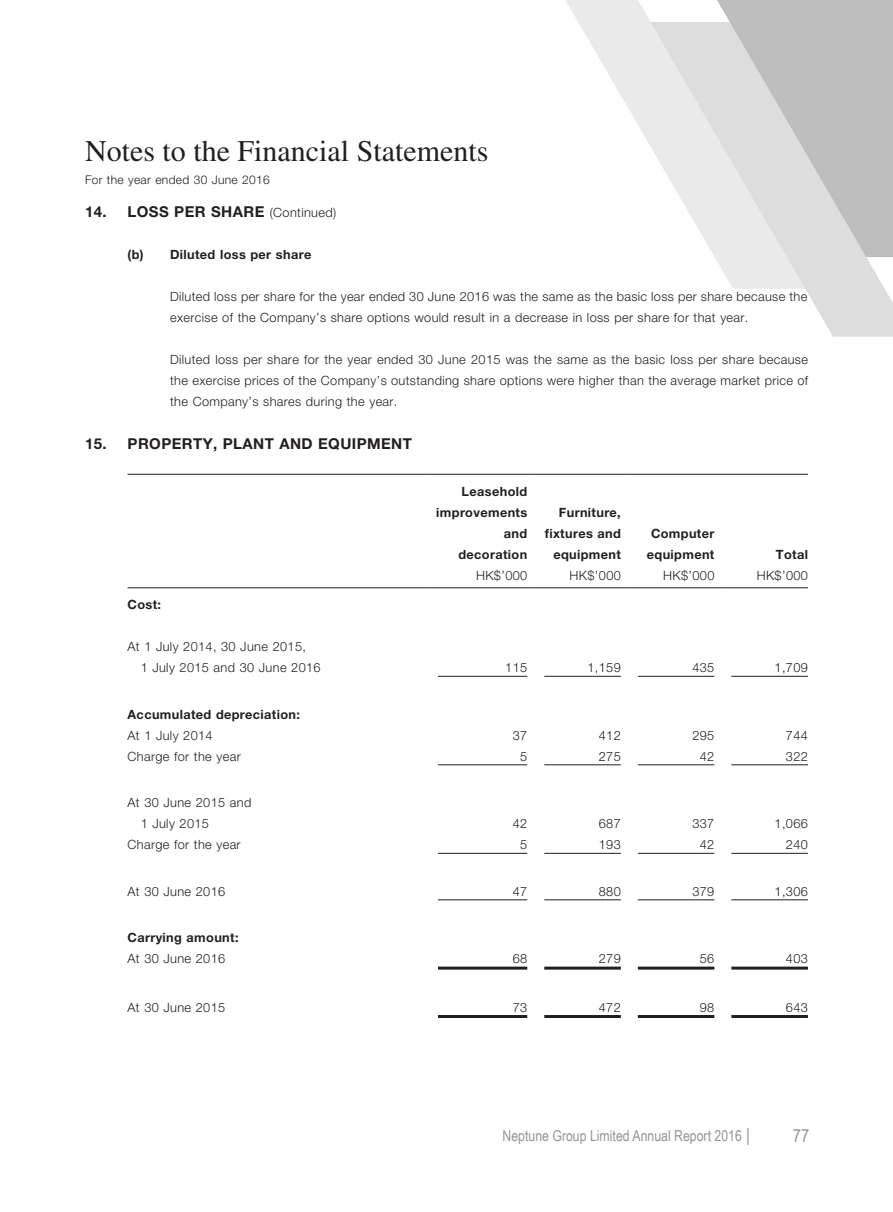
<style>
.page{position:relative;width:893px;height:1212px;background:#fff}
.page>*{position:absolute;margin:0;border:0;box-sizing:border-box;transform-origin:0 0}
.t1{font:30px "Times LT Std";color:#231f20}
.t2{font:18px "Arial Narrow";color:#939598}
.t3{font:700 15px "Helvetica Neue LT Std";letter-spacing:.03em;color:#231f20}
.t4{font:15px "Arial Narrow";color:#939598}
.t5{font:300 12.75px/21px "Helvetica Neue LT Std";letter-spacing:.03em;color:#231f20}
.t6{font:700 12.75px/21px "Helvetica Neue LT Std";letter-spacing:.03em;color:#231f20;text-align:right}
.t7{font:300 12px "Helvetica Neue LT Std";letter-spacing:.03em;color:#231f20}
.s1{font-weight:300;font-size:12.75px}
.s2{font-size:18px}
</style>
<div class="page">
<img style="left:566px;top:0;width:327px;height:337px">
<hr style="left:128px;top:474px;width:301px;height:1px;background:#231f20">
<hr style="left:429px;top:474px;width:107px;height:1px;background:#231f20">
<hr style="left:536px;top:474px;width:93px;height:1px;background:#231f20">
<hr style="left:629px;top:474px;width:94px;height:1px;background:#231f20">
<hr style="left:723px;top:474px;width:85px;height:1px;background:#231f20">
<hr style="left:128px;top:587px;width:301px;height:1px;background:#231f20">
<hr style="left:429px;top:587px;width:107px;height:1px;background:#231f20">
<hr style="left:536px;top:587px;width:93px;height:1px;background:#231f20">
<hr style="left:629px;top:587px;width:94px;height:1px;background:#231f20">
<hr style="left:723px;top:587px;width:85px;height:1px;background:#231f20">
<hr style="left:438px;top:676px;width:89px;height:1px;background:#231f20">
<hr style="left:544px;top:676px;width:77px;height:1px;background:#231f20">
<hr style="left:638px;top:676px;width:76px;height:1px;background:#231f20">
<hr style="left:731px;top:676px;width:77px;height:1px;background:#231f20">
<hr style="left:438px;top:764px;width:89px;height:1px;background:#231f20">
<hr style="left:544px;top:764px;width:77px;height:1px;background:#231f20">
<hr style="left:638px;top:764px;width:76px;height:1px;background:#231f20">
<hr style="left:731px;top:764px;width:77px;height:1px;background:#231f20">
<hr style="left:438px;top:853px;width:89px;height:1px;background:#231f20">
<hr style="left:544px;top:853px;width:77px;height:1px;background:#231f20">
<hr style="left:638px;top:853px;width:76px;height:1px;background:#231f20">
<hr style="left:731px;top:853px;width:77px;height:1px;background:#231f20">
<hr style="left:438px;top:899px;width:89px;height:1px;background:#231f20">
<hr style="left:544px;top:899px;width:77px;height:1px;background:#231f20">
<hr style="left:638px;top:899px;width:76px;height:1px;background:#231f20">
<hr style="left:731px;top:899px;width:77px;height:1px;background:#231f20">
<hr style="left:438px;top:966px;width:89px;height:3px;background:#231f20">
<hr style="left:544px;top:966px;width:77px;height:3px;background:#231f20">
<hr style="left:638px;top:966px;width:76px;height:3px;background:#231f20">
<hr style="left:731px;top:966px;width:77px;height:3px;background:#231f20">
<hr style="left:438px;top:1015px;width:89px;height:3px;background:#231f20">
<hr style="left:544px;top:1015px;width:77px;height:3px;background:#231f20">
<hr style="left:638px;top:1015px;width:76px;height:3px;background:#231f20">
<hr style="left:731px;top:1015px;width:77px;height:3px;background:#231f20">
<h1 class="t1" style="left:85px;top:134px;width:405px">Notes to the Financial Statements</h1>
<p class="t7" style="left:85px;top:173px;width:186px">For the year ended 30 June 2016</p>
<p class="t3" style="left:85px;top:202px;width:253px">14. LOSS PER SHARE <span class="s1">(Continued)</span></p>
<p class="t6" style="left:128px;top:243px;width:185px">(b) Diluted loss per share</p>
<p class="t5" style="left:170px;top:285px;width:639px">Diluted loss per share for the year ended 30 June 2016 was the same as the basic loss per share because the exercise of the Company’s share options would result in a decrease in loss per share for that year.</p>
<p class="t5" style="left:170px;top:348px;width:640px;text-align:justify">Diluted loss per share for the year ended 30 June 2015 was the same as the basic loss per share because the exercise prices of the Company’s outstanding share options were higher than the average market price of the Company’s shares during the year.</p>
<p class="t3" style="left:85px;top:434px;width:328px">15. PROPERTY, PLANT AND EQUIPMENT</p>
<p class="t6" style="left:436px;top:480px;width:93px">Leasehold improvements</p>
<p class="t6" style="left:559px;top:501px;width:64px">Furniture,</p>
<p class="t6" style="left:128px;top:594px;width:35px">Cost:</p>
<p class="t5" style="left:141px;top:636px;width:181px;text-indent:-13px">At 1 July 2014, 30 June 2015,<br>1 July 2015 and 30 June 2016</p>
<p class="t6" style="left:504px;top:522px;width:25px">and</p>
<p class="t6" style="left:545px;top:522px;width:78px">fixtures and</p>
<p class="t6" style="left:651px;top:522px;width:65px">Computer</p>
<p class="t6" style="left:458px;top:543px;width:70px">decoration</p>
<p class="t6" style="left:553px;top:543px;width:69px">equipment</p>
<p class="t6" style="left:647px;top:543px;width:69px">equipment</p>
<p class="t6" style="left:776px;top:543px;width:34px">Total</p>
<p class="t5" style="left:476px;top:564px;width:53px">HK$’000</p>
<p class="t5" style="left:570px;top:564px;width:53px">HK$’000</p>
<p class="t5" style="left:663px;top:564px;width:53px">HK$’000</p>
<p class="t5" style="left:757px;top:564px;width:53px">HK$’000</p>
<p class="t5" style="left:505px;top:657px;width:23px">115</p>
<p class="t5" style="left:587px;top:657px;width:35px">1,159</p>
<p class="t5" style="left:692px;top:657px;width:23px">435</p>
<p class="t5" style="left:775px;top:657px;width:35px">1,709</p>
<p class="t6" style="left:128px;top:703px;width:174px">Accumulated depreciation:</p>
<p class="t5" style="left:128px;top:724px;width:87px">At 1 July 2014</p>
<p class="t5" style="left:513px;top:724px;width:16px">37</p>
<p class="t5" style="left:599px;top:724px;width:23px">412</p>
<p class="t5" style="left:692px;top:724px;width:23px">295</p>
<p class="t5" style="left:786px;top:724px;width:23px">744</p>
<p class="t5" style="left:128px;top:745px;width:115px">Charge for the year</p>
<p class="t5" style="left:520px;top:745px;width:9px">5</p>
<p class="t5" style="left:599px;top:745px;width:23px">275</p>
<p class="t5" style="left:700px;top:745px;width:16px">42</p>
<p class="t5" style="left:786px;top:745px;width:23px">322</p>
<p class="t5" style="left:141px;top:792px;width:112px;text-indent:-13px">At 30 June 2015 and<br>1 July 2015</p>
<p class="t5" style="left:513px;top:813px;width:16px">42</p>
<p class="t5" style="left:599px;top:813px;width:23px">687</p>
<p class="t5" style="left:692px;top:813px;width:23px">337</p>
<p class="t5" style="left:775px;top:813px;width:35px">1,066</p>
<p class="t5" style="left:128px;top:834px;width:115px">Charge for the year</p>
<p class="t5" style="left:520px;top:834px;width:9px">5</p>
<p class="t5" style="left:599px;top:834px;width:23px">193</p>
<p class="t5" style="left:700px;top:834px;width:16px">42</p>
<p class="t5" style="left:786px;top:834px;width:23px">240</p>
<p class="t5" style="left:128px;top:880px;width:99px">At 30 June 2016</p>
<p class="t5" style="left:513px;top:880px;width:16px">47</p>
<p class="t5" style="left:599px;top:880px;width:23px">880</p>
<p class="t5" style="left:692px;top:880px;width:23px">379</p>
<p class="t5" style="left:775px;top:880px;width:35px">1,306</p>
<p class="t6" style="left:128px;top:927px;width:113px">Carrying amount:</p>
<p class="t5" style="left:128px;top:948px;width:99px">At 30 June 2016</p>
<p class="t5" style="left:513px;top:948px;width:16px">68</p>
<p class="t5" style="left:599px;top:948px;width:23px">279</p>
<p class="t5" style="left:700px;top:948px;width:16px">56</p>
<p class="t5" style="left:786px;top:948px;width:23px">403</p>
<p class="t5" style="left:128px;top:996px;width:99px">At 30 June 2015</p>
<p class="t5" style="left:513px;top:996px;width:16px">73</p>
<p class="t5" style="left:599px;top:996px;width:23px">472</p>
<p class="t5" style="left:700px;top:996px;width:16px">98</p>
<p class="t5" style="left:786px;top:996px;width:23px">643</p>
<p class="t4" style="left:502px;top:1125px;width:249px">Neptune Group Limited Annual Report 2016 <span class="s2">|</span></p>
<h2 class="t2" style="left:793px;top:1123px;width:18px">77</h2>
</div>
